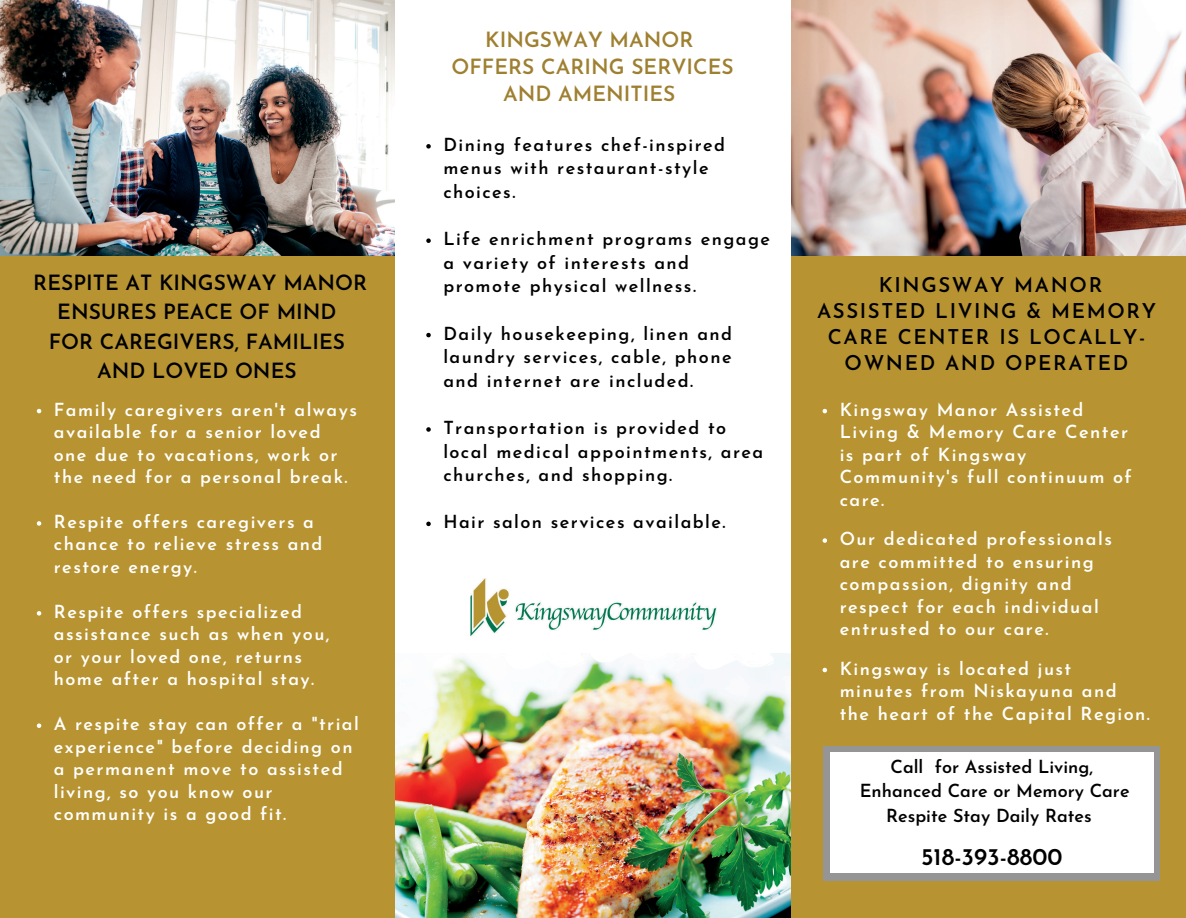
<style>
.page{position:relative;width:1186px;height:918px;background:#b79431}
.page>*{position:absolute;margin:0;border:0;box-sizing:border-box;transform-origin:0 0}
.t1{font:600 24px "Josefin Sans";color:#000}
.t2{font:600 21px/29.2px "Josefin Sans";color:#000;text-align:center}
.t3{font:600 21px "Josefin Sans";color:#9f8031}
.t4{font:600 20.4px/25.8px "Josefin Sans";letter-spacing:.08em;color:#000;text-align:center}
.t5{font:600 18px/22.5px "Josefin Sans";letter-spacing:.08em;color:#fff}
.t6{font:600 18px/23.5px "Josefin Sans";letter-spacing:.08em;color:#000}
.t7{font:600 18px/24.8px "Josefin Sans";color:#000}
</style>
<div class="page">
<img style="left:791px;top:0;width:395px;height:255px">
<img style="left:0;top:0;width:396px;height:256px">
<div style="left:396px;top:0;width:395px;height:918px;background:#fff"></div>
<img style="left:396px;top:653px;width:395px;height:265px">
<svg style="left:426px;top:144px;width:5px;height:5px"></svg>
<svg style="left:426px;top:238px;width:5px;height:5px"></svg>
<svg style="left:426px;top:333px;width:5px;height:4px"></svg>
<svg style="left:426px;top:427px;width:5px;height:5px"></svg>
<svg style="left:426px;top:522px;width:5px;height:4px"></svg>
<svg style="left:822px;top:409px;width:5px;height:4px"></svg>
<svg style="left:822px;top:538px;width:5px;height:5px"></svg>
<svg style="left:822px;top:668px;width:5px;height:4px"></svg>
<svg style="left:37px;top:409px;width:4px;height:4px"></svg>
<svg style="left:37px;top:521px;width:4px;height:5px"></svg>
<svg style="left:37px;top:611px;width:4px;height:5px"></svg>
<svg style="left:37px;top:723px;width:4px;height:5px"></svg>
<div style="left:823px;top:746px;width:337px;height:135px;background:#959595"></div>
<div style="left:830px;top:753px;width:323px;height:120px;background:#fff"></div>
<img style="left:470px;top:579px;width:246px;height:50px">
<svg style="left:470px;top:629px;width:304px;height:41px"></svg>
<p class="t2" style="left:33px;top:270px;width:335px">RESPITE AT KINGSWAY MANOR<br>ENSURES PEACE OF MIND</p>
<p class="t2" style="left:49px;top:329px;width:298px">FOR CAREGIVERS, FAMILIES</p>
<p class="t2" style="left:97px;top:358px;width:201px">AND LOVED ONES</p>
<p class="t5" style="left:54px;top:400px;width:305px">Family caregivers aren't always available for a senior loved</p>
<p class="t5" style="left:54px;top:445px;width:295px">one due to vacations, work or the need for a personal break.</p>
<p class="t5" style="left:54px;top:512px;width:270px">Respite offers caregivers a chance to relieve stress and restore energy.</p>
<p class="t5" style="left:54px;top:602px;width:277px">Respite offers specialized assistance such as when you,</p>
<p class="t5" style="left:54px;top:647px;width:250px">or your loved one, returns</p>
<p class="t5" style="left:54px;top:670px;width:262px">home after a hospital stay.</p>
<p class="t5" style="left:54px;top:714px;width:306px">A respite stay can offer a "trial experience" before deciding on a permanent move to assisted living, so you know our community is a good fit.</p>
<p class="t3" style="left:485px;top:31px;width:210px">KINGSWAY MANOR</p>
<p class="t3" style="left:452px;top:58px;width:284px">OFFERS CARING SERVICES</p>
<p class="t3" style="left:503px;top:85px;width:174px">AND AMENITIES</p>
<p class="t6" style="left:443px;top:135px;width:283px">Dining features chef-inspired menus with restaurant-style choices.</p>
<p class="t6" style="left:443px;top:229px;width:328px">Life enrichment programs engage a variety of interests and promote physical wellness.</p>
<p class="t6" style="left:443px;top:323px;width:290px;text-align:justify">Daily housekeeping, linen and laundry services, cable, phone and internet are included.</p>
<p class="t6" style="left:443px;top:418px;width:321px">Transportation is provided to local medical appointments, area churches, and shopping.</p>
<p class="t6" style="left:443px;top:512px;width:284px">Hair salon services available.</p>
<p class="t4" style="left:817px;top:274px;width:340px">KINGSWAY MANOR<br>ASSISTED LIVING &amp; MEMORY<br>CARE CENTER IS LOCALLY-<br>OWNED AND OPERATED</p>
<p class="t5" style="left:839px;top:400px;width:294px">Kingsway Manor Assisted<br>Living &amp; Memory Care Center is part of Kingsway<br>Community's full continuum of care.</p>
<p class="t5" style="left:839px;top:529px;width:274px">Our dedicated professionals are committed to ensuring compassion, dignity and</p>
<p class="t5" style="left:839px;top:597px;width:261px">respect for each individual entrusted to our care.</p>
<p class="t5" style="left:839px;top:659px;width:312px">Kingsway is located just<br>minutes from Niskayuna and the heart of the Capital Region.</p>
<p class="t7" style="left:890px;top:756px;width:204px">Call for Assisted Living,</p>
<p class="t7" style="left:886px;top:780px;width:245px;text-indent:-26px">Enhanced Care or Memory Care<br>Respite Stay Daily Rates</p>
<p class="t1" style="left:921px;top:847px;width:143px">518-393-8800</p>
</div>
